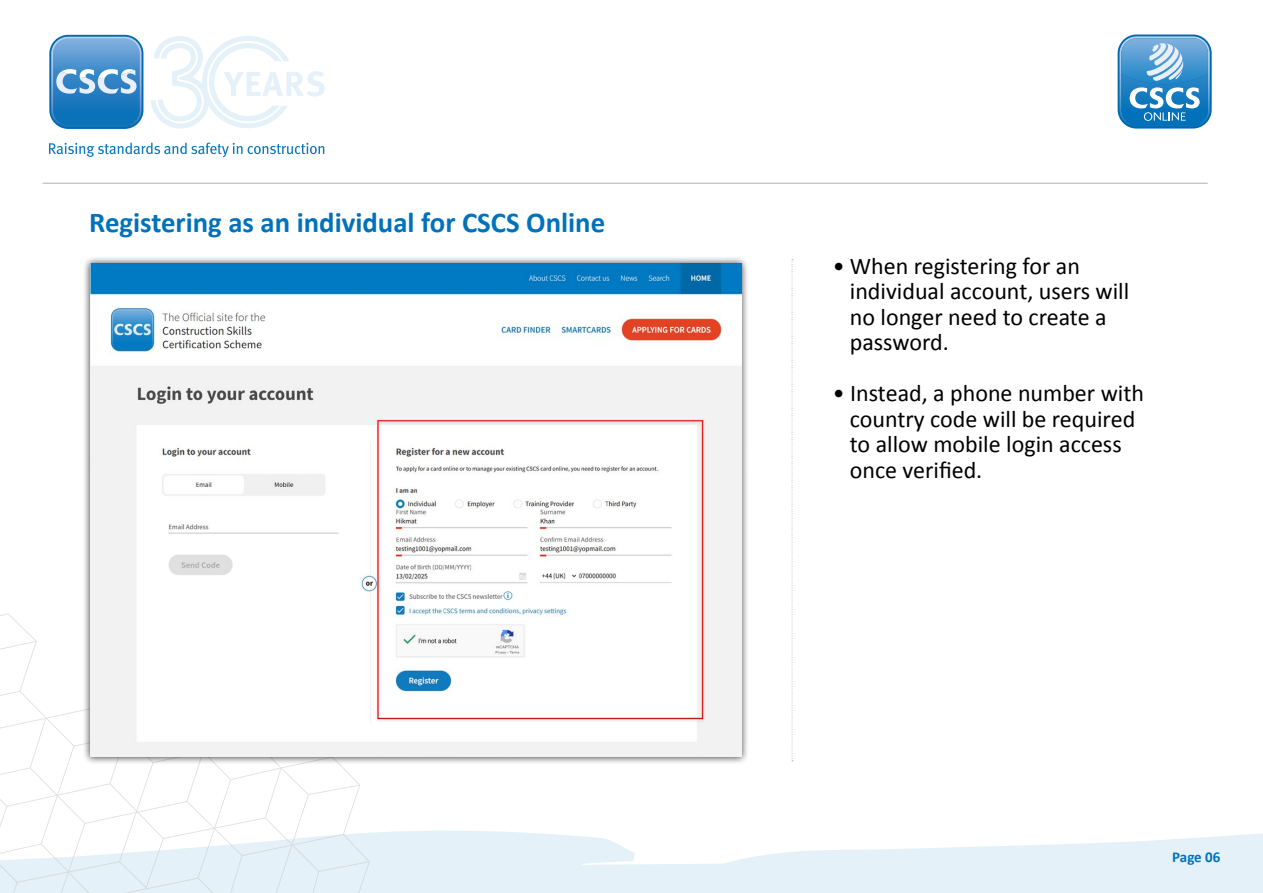
<style>
.page{position:relative;width:1263px;height:893px;background:#fff}
.page>*{position:absolute;margin:0;border:0;box-sizing:border-box;transform-origin:0 0}
.t1{font:700 28.8px "Calibri";color:#0072bb}
.t2{font:24px/25.5px "Calibri";color:#000}
.t3{font:700 15px "Calibri";letter-spacing:-.005em;color:#0072bb}
</style>
<div class="page">
<svg style="left:370px;top:831px;width:893px;height:62px;fill:#e4f1f8"></svg>
<svg style="left:0;top:641px;width:36px;height:9px"></svg>
<svg style="left:0;top:663px;width:370px;height:230px"></svg>
<svg style="left:792px;top:259px;width:1px;height:502px"></svg>
<div style="left:82px;top:256px;width:667px;height:508px;background:#000;opacity:.75"></div>
<img style="left:90px;top:264px;width:651px;height:493px">
<svg style="left:151px;top:36px;width:174px;height:93px"></svg>
<svg style="left:49px;top:143px;width:275px;height:14px"></svg>
<svg style="left:49px;top:35px;width:94px;height:94px"></svg>
<svg style="left:51px;top:37px;width:91px;height:90px"></svg>
<hr style="left:43px;top:183px;width:1165px;height:1px;background:#b3b2b2">
<div style="left:1117px;top:35px;width:95px;height:94px;background:#0069ad;border-radius:19px"></div>
<svg style="left:1119px;top:36px;width:91px;height:91px"></svg>
<p class="t1" style="left:89px;top:202px;width:517px">Registering as an individual for CSCS Online</p>
<p class="t2" style="left:850px;top:252px;width:281px;text-indent:-17px">• When registering for an individual account, users will no longer need to create a password.</p>
<p class="t2" style="left:850px;top:380px;width:296px;text-indent:-17px">• Instead, a phone number with country code will be required to allow mobile login access once verified.</p>
<p class="t3" style="left:1172px;top:846px;width:50px">Page 06</p>
</div>
